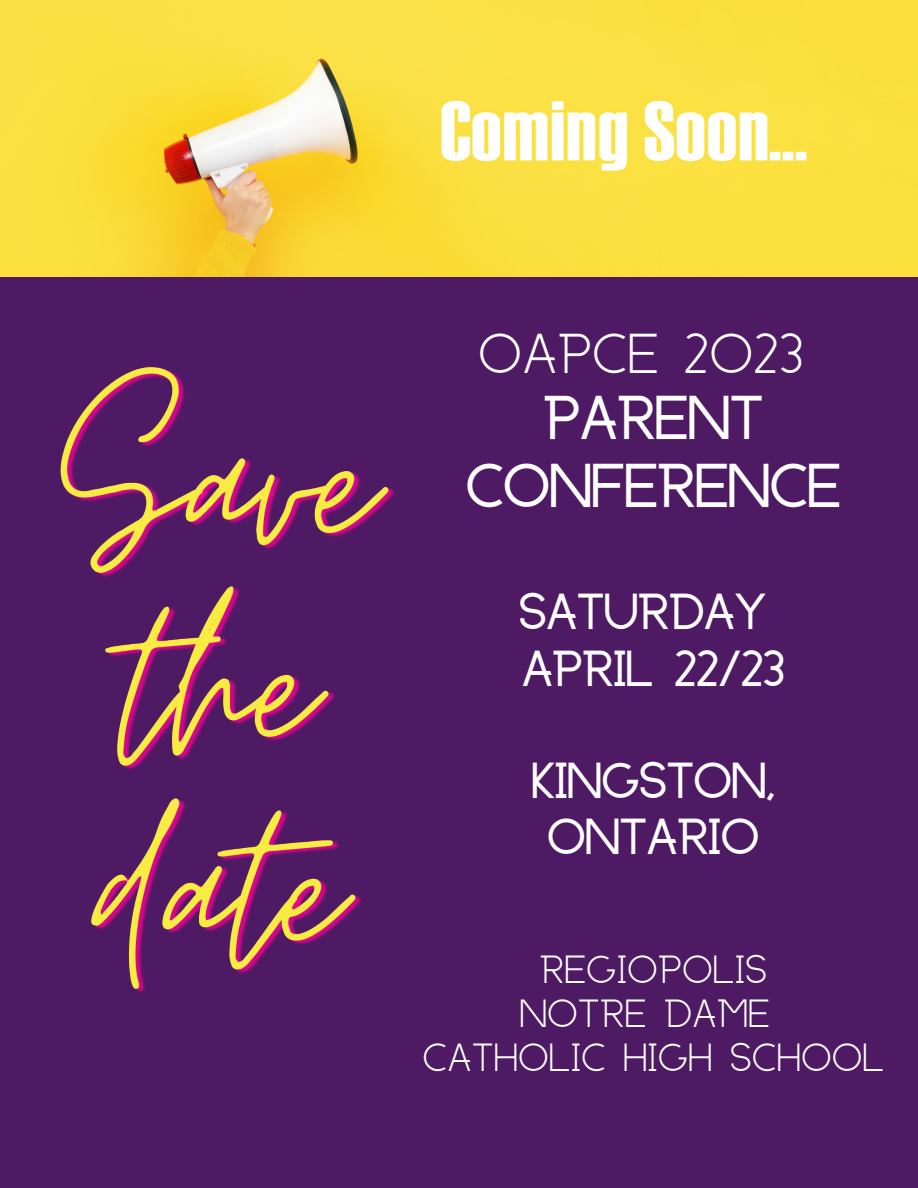
<style>
.page{position:relative;width:918px;height:1188px;background:#4f1a64}
.page>*{position:absolute;margin:0;border:0;box-sizing:border-box;transform-origin:0 0}
.t1{font:700 49.5px/68.7px "Anchorage";color:#fff;text-align:center}
.t2{font:45px "Anchorage";color:#fff}
.t3{font:700 40.5px/56.2px "Anchorage";color:#fff}
.t4{font:31.5px/43.8px "Anchorage";color:#fff;text-align:center}
</style>
<div class="page">
<img style="left:0;top:0;width:918px;height:277px">
<img style="left:60px;top:367px;width:335px;height:626px">
<img style="left:160px;top:448px;width:2px;height:443px">
<h2 class="t2" style="left:478px;top:334px;width:327px">OAPCE 2023</h2>
<h1 class="t1" style="left:466px;top:390px;width:376px">PARENT<br>CONFERENCE</h1>
<p class="t3" style="left:519px;top:590px;width:267px">SATURDAY<br>APRIL 22/23</p>
<p class="t3" style="left:532px;top:758px;width:245px;text-align:center">KINGSTON,<br>ONTARIO</p>
<p class="t4" style="left:422px;top:952px;width:463px">REGIOPOLIS<br>NOTRE DAME<br>CATHOLIC HIGH SCHOOL</p>
</div>
